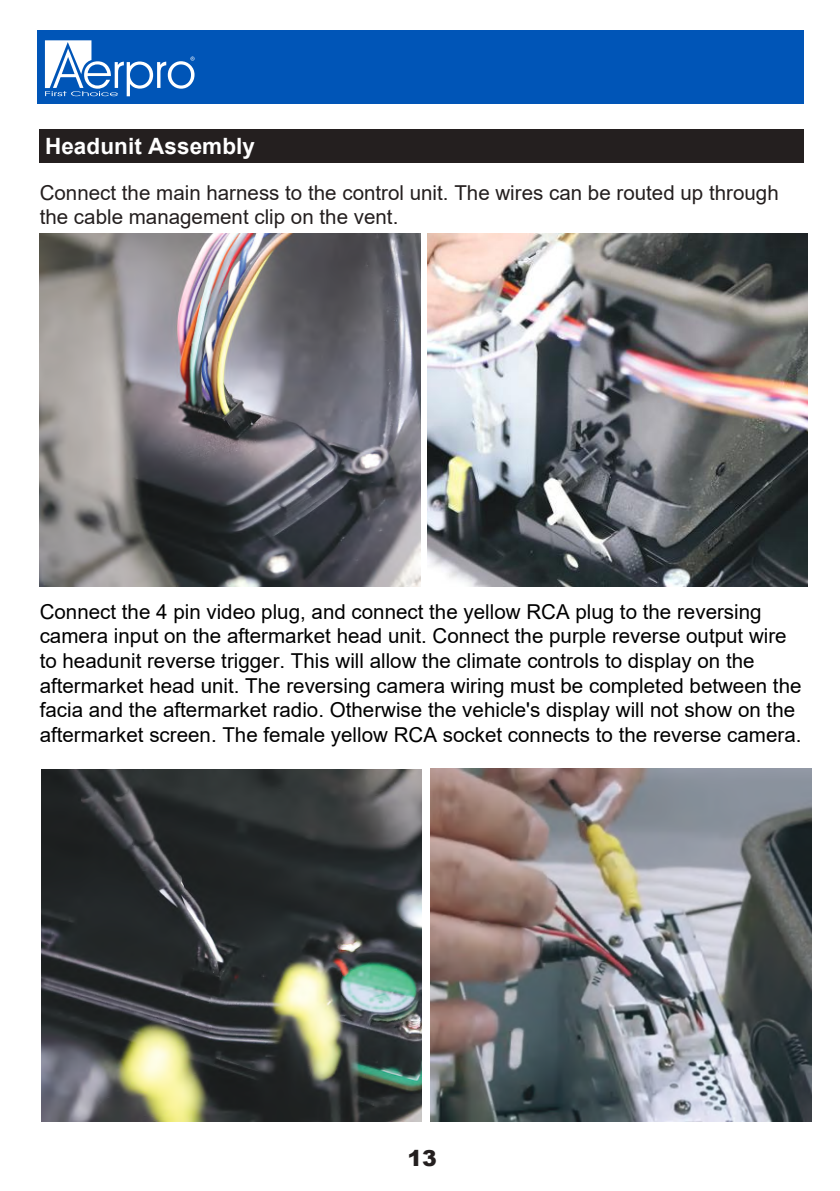
<style>
.page{position:relative;width:840px;height:1191px;background:#fff}
.page>*{position:absolute;margin:0;border:0;box-sizing:border-box;transform-origin:0 0}
.t1{font:700 22.4px "Arial";letter-spacing:.005em;color:#fff}
.t2{font:900 22px "Arial";color:#241f1f}
.t3{font:20.6px/24.6px "Arial";color:#000}
.t4{font:20.6px/24.6px "Arial";color:#241f1f}
</style>
<div class="page">
<div style="left:36px;top:31px;width:767px;height:73px;background:#0055b7"></div>
<svg style="left:45px;top:40px;width:149px;height:56px"></svg>
<div style="left:39px;top:129px;width:764px;height:33px;background:#241f1f"></div>
<img style="left:39px;top:233px;width:381px;height:353px">
<img style="left:427px;top:233px;width:380px;height:353px">
<img style="left:41px;top:769px;width:380px;height:352px">
<img style="left:430px;top:768px;width:381px;height:353px">
<p class="t1" style="left:45px;top:131px;width:211px">Headunit Assembly</p>
<p class="t4" style="left:40px;top:180px;width:740px">Connect the main harness to the control unit. The wires can be routed up through the cable management clip on the vent.</p>
<p class="t3" style="left:40px;top:599px;width:762px">Connect the 4 pin video plug, and connect the yellow RCA plug to the reversing camera input on the aftermarket head unit. Connect the purple reverse output wire to headunit reverse trigger. This will allow the climate controls to display on the aftermarket head unit. The reversing camera wiring must be completed between the facia and the aftermarket radio. Otherwise the vehicle's display will not show on the aftermarket screen. The female yellow RCA socket connects to the reverse camera.</p>
<p class="t2" style="left:407px;top:1141px;width:31px">13</p>
</div>
